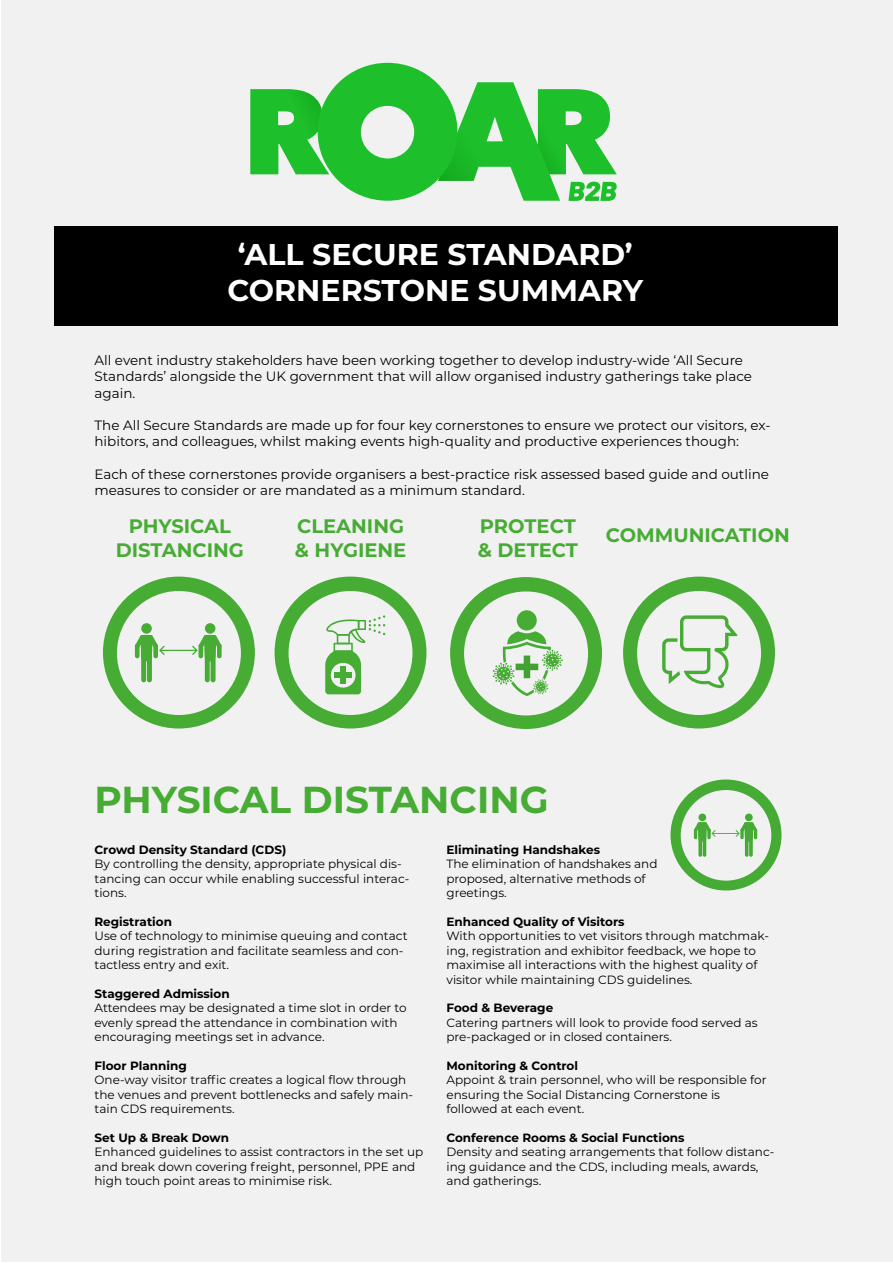
<style>
.page{position:relative;width:893px;height:1263px;background:#fff}
.page>*{position:absolute;margin:0;border:0;box-sizing:border-box;transform-origin:0 0}
.t1{font:700 37.5px "Montserrat";color:#47ac34}
.t2{font:700 30px/36px "Montserrat";color:#fff;text-align:center}
.t3{font:700 19.5px/23.4px "Montserrat";color:#47ac34}
.t4{font:13.5px/16.2px "Montserrat";color:#000}
.t5{font:12px/14.4px "Montserrat";color:#000}
.t6{font:700 12px "Montserrat";color:#000}
</style>
<div class="page">
<div style="left:2px;top:0;width:891px;height:1261px;background:#f1f1f1"></div>
<svg style="left:250px;top:63px;width:367px;height:138px"></svg>
<div style="left:54px;top:226px;width:783px;height:100px;background:#000"></div>
<svg style="left:670px;top:779px;width:111px;height:111px"></svg>
<svg style="left:103px;top:577px;width:152px;height:151px"></svg>
<svg style="left:623px;top:577px;width:152px;height:151px"></svg>
<svg style="left:275px;top:577px;width:151px;height:151px"></svg>
<svg style="left:450px;top:577px;width:152px;height:152px"></svg>
<h2 class="t2" style="left:227px;top:235px;width:417px">‘ALL SECURE STANDARD’<br>CORNERSTONE SUMMARY</h2>
<p class="t4" style="left:94px;top:352px;width:659px">All event industry stakeholders have been working together to develop industry-wide ‘All Secure<br>Standards’ alongside the UK government that will allow organised industry gatherings take place again.</p>
<p class="t4" style="left:94px;top:416px;width:677px">The All Secure Standards are made up for four key cornerstones to ensure we protect our visitors, ex&shy;hibitors, and colleagues, whilst making events high-quality and productive experiences though:</p>
<p class="t4" style="left:94px;top:465px;width:676px">Each of these cornerstones provide organisers a best-practice risk assessed based guide and outline measures to consider or are mandated as a minimum standard.</p>
<h3 class="t3" style="left:116px;top:514px;width:130px;text-align:center">PHYSICAL<br>DISTANCING</h3>
<h3 class="t3" style="left:295px;top:514px;width:113px">CLEANING &amp; HYGIENE</h3>
<h3 class="t3" style="left:478px;top:514px;width:102px">PROTECT &amp; DETECT</h3>
<h3 class="t3" style="left:606px;top:522px;width:186px">COMMUNICATION</h3>
<h1 class="t1" style="left:94px;top:772px;width:456px">PHYSICAL DISTANCING</h1>
<p class="t6" style="left:446px;top:841px;width:155px">Eliminating Handshakes</p>
<p class="t5" style="left:446px;top:856px;width:213px">The elimination of handshakes and proposed, alternative methods of greetings.</p>
<p class="t6" style="left:446px;top:913px;width:180px">Enhanced Quality of Visitors</p>
<p class="t5" style="left:446px;top:928px;width:324px">With opportunities to vet visitors through matchmak&shy;ing, registration and exhibitor feedback, we hope to maximise all interactions with the highest quality of visitor while maintaining CDS guidelines.</p>
<p class="t6" style="left:446px;top:999px;width:108px">Food &amp; Beverage</p>
<p class="t5" style="left:446px;top:1015px;width:313px">Catering partners will look to provide food served as pre-packaged or in closed containers.</p>
<p class="t6" style="left:446px;top:1057px;width:133px">Monitoring &amp; Control</p>
<p class="t5" style="left:446px;top:1072px;width:322px">Appoint &amp; train personnel, who will be responsible for ensuring the Social Distancing Cornerstone is followed at each event.</p>
<p class="t6" style="left:446px;top:1129px;width:240px">Conference Rooms &amp; Social Functions</p>
<p class="t5" style="left:446px;top:1144px;width:329px">Density and seating arrangements that follow distanc&shy;ing guidance and the CDS, including meals, awards, and gatherings.</p>
<p class="t6" style="left:94px;top:841px;width:193px">Crowd Density Standard (CDS)</p>
<p class="t5" style="left:94px;top:856px;width:316px">By controlling the density, appropriate physical dis&shy;tancing can occur while enabling successful interac&shy;tions.</p>
<p class="t6" style="left:94px;top:913px;width:79px">Registration</p>
<p class="t5" style="left:94px;top:928px;width:315px">Use of technology to minimise queuing and contact during registration and facilitate seamless and con&shy;tactless entry and exit.</p>
<p class="t6" style="left:94px;top:985px;width:137px">Staggered Admission</p>
<p class="t5" style="left:94px;top:1000px;width:314px">Attendees may be designated a time slot in order to evenly spread the attendance in combination with encouraging meetings set in advance.</p>
<p class="t6" style="left:94px;top:1057px;width:94px">Floor Planning</p>
<p class="t5" style="left:94px;top:1072px;width:320px">One-way visitor traffic creates a logical flow through the venues and prevent bottlenecks and safely main&shy;tain CDS requirements.</p>
<p class="t6" style="left:94px;top:1129px;width:136px">Set Up &amp; Break Down</p>
<p class="t5" style="left:94px;top:1144px;width:330px">Enhanced guidelines to assist contractors in the set up and break down covering freight, personnel, PPE and high touch point areas to minimise risk.</p>
</div>
